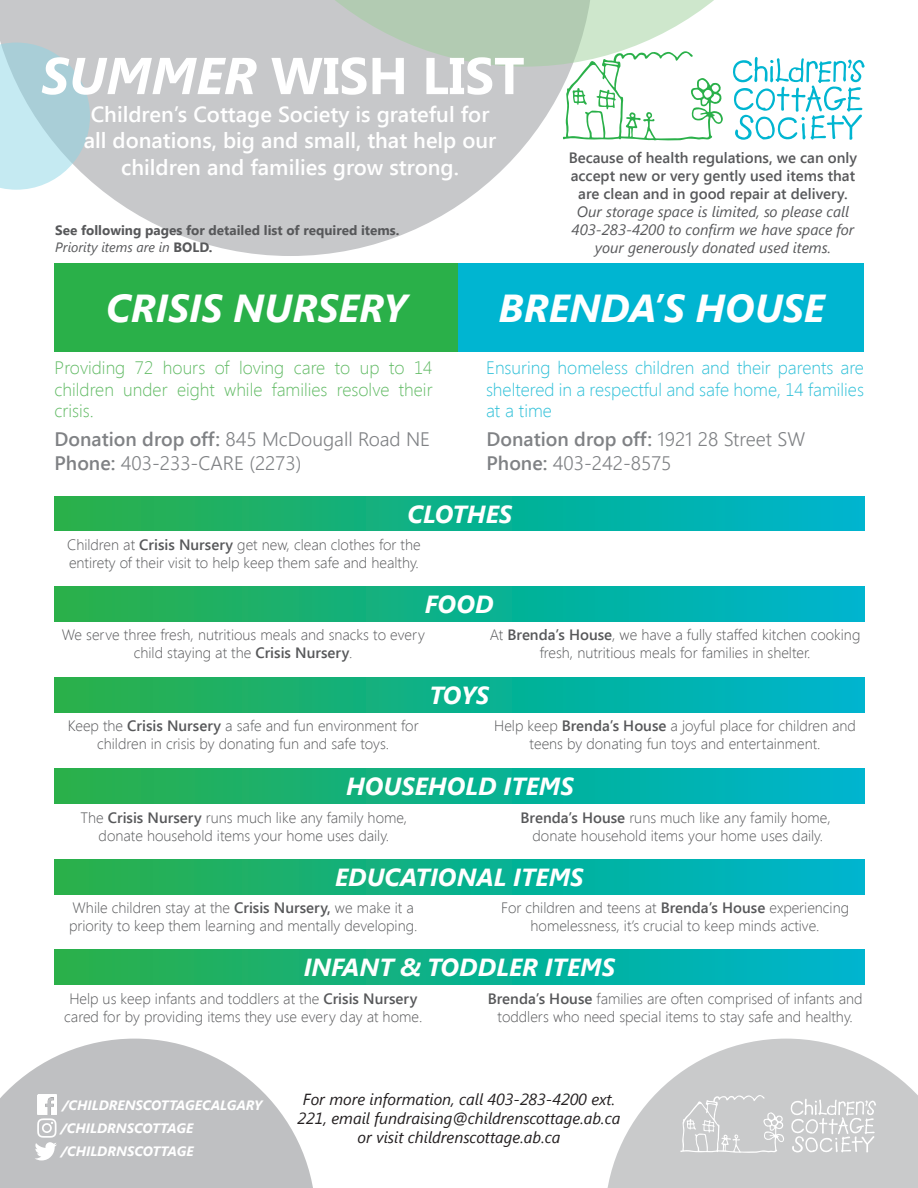
<style>
.page{position:relative;width:918px;height:1188px;background:#fff}
.page>*{position:absolute;margin:0;border:0;box-sizing:border-box;transform-origin:0 0}
.t1{font:700 51.75px "Segoe UI";color:#fff}
.t2{font:italic 700 39px "Segoe UI";color:#fff}
.t3{font:italic 700 24.75px "Segoe UI";color:#fff}
.t4{font:600 21.9px/26.2px "Segoe UI";color:#fff;text-align:center}
.t5{font:300 19.5px "Segoe UI";color:#808285}
.t6{font:600 19.5px "Segoe UI";color:#808285}
.t7{font:300 18px/21.6px "Segoe UI";color:#2fc0d8;text-align:justify}
.t8{font:300 18px/21.6px "Segoe UI";color:#63bb66;text-align:justify}
.t9{font:italic 16.05px/19.2px "Segoe UI";color:#231f20;text-align:center}
.t10{font:300 15px/18px "Segoe UI";color:#57585a;text-align:center}
.t11{font:600 15px/18px "Segoe UI";color:#57585a;text-align:center}
.t12{font:700 13.5px/16.2px "Segoe UI";color:#57585a}
.t13{font:italic 700 13.5px/23.2px "Segoe UI";color:#fff}
.s1{font-style:italic}
.s2{font-weight:400;font-style:italic}
.s3{font-weight:600}
.s4{font-weight:300}
</style>
<div class="page">
<svg style="left:0;top:1039px;width:313px;height:149px;fill:#bfc0c2"></svg>
<svg style="left:607px;top:1039px;width:311px;height:149px;fill:#c9cacb"></svg>
<img style="left:37px;top:1095px;width:20px;height:19px">
<svg style="left:35px;top:1118px;width:22px;height:42px"></svg>
<svg style="left:790px;top:1099px;width:86px;height:54px"></svg>
<svg style="left:680px;top:1095px;width:104px;height:58px;background:#d0d1d2"></svg>
<svg style="left:0;top:0;width:529px;height:256px;fill:#c7c8ca"></svg>
<svg style="left:0;top:43px;width:90px;height:147px;background:#bcdbe2"></svg>
<svg style="left:221px;top:0;width:644px;height:140px"></svg>
<div style="left:54px;top:264px;width:404px;height:88px;background:#2ab049"></div>
<div style="left:458px;top:264px;width:406px;height:88px;background:#00b5d1"></div>
<div style="left:55px;top:496px;width:810px;height:35px;background:linear-gradient(to right,#27af48,#00b4d0)"></div>
<div style="left:54px;top:586px;width:810px;height:35px;background:linear-gradient(to right,#27af48,#00b4d0)"></div>
<div style="left:55px;top:769px;width:810px;height:35px;background:linear-gradient(to right,#27af48,#00b4d0)"></div>
<div style="left:54px;top:859px;width:810px;height:35px;background:linear-gradient(to right,#27af48,#00b4d0)"></div>
<div style="left:54px;top:949px;width:810px;height:35px;background:linear-gradient(to right,#27af48,#00b4d0)"></div>
<div style="left:54px;top:678px;width:810px;height:35px;background:linear-gradient(to right,#27af48,#00b4d0)"></div>
<p class="t1" style="left:41px;top:39px;width:485px"><span class="s1">SUMMER</span> WISH LIST</p>
<p class="t4" style="left:84px;top:100px;width:414px">Children’s Cottage Society is grateful for all donations, big and small, that help our children and families grow strong.</p>
<p class="t12" style="left:55px;top:222px;width:346px">See following pages for detailed list of required items.<br><span class="s2">Priority items are in</span> BOLD.</p>
<p class="t11" style="left:569px;top:148px;width:290px">Because of health regulations, we can only accept new or very gently used items that are clean and in good repair at delivery.<br><span class="s2">Our storage space is limited, so please call 403-283-4200 to confirm we have space for your generously donated used items.</span></p>
<p class="t2" style="left:106px;top:280px;width:302px">CRISIS NURSERY</p>
<p class="t2" style="left:498px;top:280px;width:328px">BRENDA’S HOUSE</p>
<p class="t8" style="left:55px;top:356px;width:380px">Providing 72 hours of loving care to up to 14 children under eight while families resolve their crisis.</p>
<p class="t7" style="left:486px;top:356px;width:380px">Ensuring homeless children and their parents are sheltered in a respectful and safe home, 14 families at a time</p>
<p class="t5" style="left:55px;top:425px;width:377px"><span class="s3">Donation drop off:</span> 845 McDougall Road NE</p>
<p class="t6" style="left:487px;top:425px;width:320px">Donation drop off: <span class="s4">1921 28 Street SW</span></p>
<p class="t5" style="left:55px;top:449px;width:248px"><span class="s3">Phone:</span> 403-233-CARE (2273)</p>
<p class="t5" style="left:487px;top:448px;width:186px"><span class="s3">Phone:</span> 403-242-8575</p>
<p class="t3" style="left:408px;top:496px;width:106px">CLOTHES</p>
<p class="t10" style="left:67px;top:535px;width:355px;text-align:left">Children at <span class="s3">Crisis Nursery</span> get new, clean clothes for the entirety of their visit to help keep them safe and healthy.</p>
<p class="t3" style="left:425px;top:586px;width:70px">FOOD</p>
<p class="t10" style="left:62px;top:625px;width:365px">We serve three fresh, nutritious meals and snacks to every child staying at the <span class="s3">Crisis Nursery</span>.</p>
<p class="t10" style="left:490px;top:625px;width:372px">At <span class="s3">Brenda’s House</span>, we have a fully staffed kitchen cooking fresh, nutritious meals for families in shelter.</p>
<p class="t3" style="left:429px;top:678px;width:61px">TOYS</p>
<p class="t10" style="left:68px;top:717px;width:352px">Keep the <span class="s3">Crisis Nursery</span> a safe and fun environment for children in crisis by donating fun and safe toys.</p>
<p class="t10" style="left:494px;top:717px;width:363px">Help keep <span class="s3">Brenda’s House</span> a joyful place for children and teens by donating fun toys and entertainment.</p>
<p class="t3" style="left:346px;top:769px;width:229px">HOUSEHOLD ITEMS</p>
<p class="t10" style="left:80px;top:808px;width:328px">The <span class="s3">Crisis Nursery</span> runs much like any family home,</p>
<p class="t10" style="left:99px;top:826px;width:292px">donate household items your home uses daily.</p>
<p class="t10" style="left:521px;top:808px;width:312px"><span class="s3">Brenda’s House</span> runs much like any family home,</p>
<p class="t10" style="left:533px;top:826px;width:292px">donate household items your home uses daily.</p>
<p class="t3" style="left:335px;top:859px;width:250px">EDUCATIONAL ITEMS</p>
<p class="t10" style="left:69px;top:898px;width:350px;text-align:left">While children stay at the <span class="s3">Crisis Nursery,</span> we make it a priority to keep them learning and mentally developing.</p>
<p class="t10" style="left:501px;top:898px;width:349px">For children and teens at <span class="s3">Brenda’s House</span> experiencing homelessness, it’s crucial to keep minds active.</p>
<p class="t3" style="left:304px;top:949px;width:313px">INFANT &amp; TODDLER ITEMS</p>
<p class="t10" style="left:64px;top:990px;width:360px">Help us keep infants and toddlers at the <span class="s3">Crisis Nursery </span>cared for by providing items they use every day at home.</p>
<p class="t10" style="left:488px;top:990px;width:376px"><span class="s3">Brenda’s House</span> families are often comprised of infants and toddlers who need special items to stay safe and healthy.</p>
<p class="t13" style="left:61px;top:1093px;width:203px">/CHILDRENSCOTTAGECALGARY /CHILDRNSCOTTAGE /CHILDRNSCOTTAGE</p>
<p class="t9" style="left:298px;top:1089px;width:324px">For more information, call 403-283-4200 ext.<br>221, email fundraising@childrenscottage.ab.ca or visit childrenscottage.ab.ca</p>
</div>
